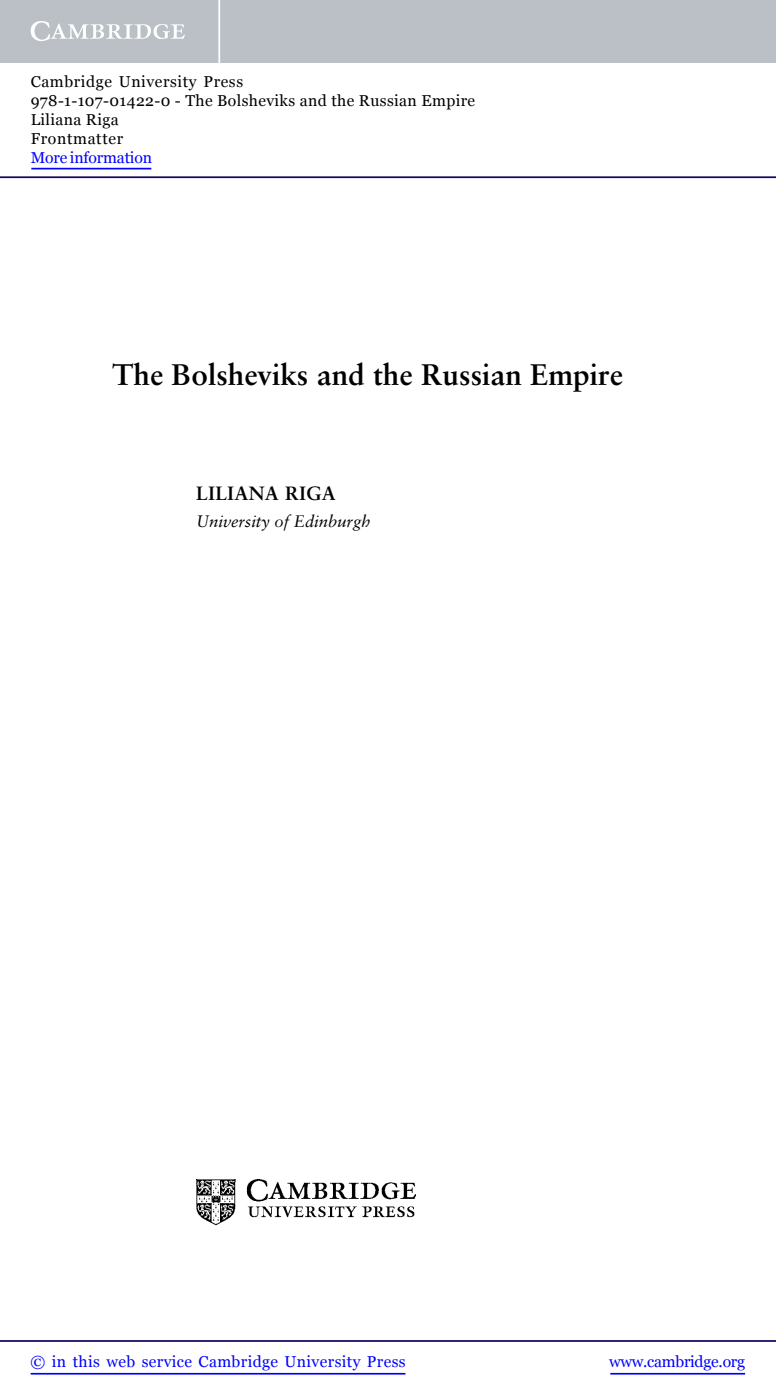
<style>
.page{position:relative;width:776px;height:1400px;background:#fff}
.page>*{position:absolute;margin:0;border:0;box-sizing:border-box;transform-origin:0 0}
.t1{font:700 29.75px "Sabon LT Std";color:#000}
.t2{font:700 19.25px "Sabon LT Std";letter-spacing:.025em;color:#000}
.t3{font:italic 16.62px "Sabon LT Std";color:#000}
.t4{font:15.75px/18.9px "Georgia";letter-spacing:.025em;color:#000}
.t5{font:15.75px "Georgia";letter-spacing:.025em;color:#00f}
.t6{font:15.75px "Georgia";letter-spacing:-.015em;color:#00f}
.t7{font:15.75px "Georgia";letter-spacing:-.01em;color:#00f}
</style>
<div class="page">
<img style="left:196px;top:1179px;width:219px;height:46px">
<div style="left:0;top:0;width:775px;height:63px;background:#bac0c6"></div>
<svg style="left:31px;top:21px;width:154px;height:20px"></svg>
<hr style="left:218px;top:0;width:2px;height:63px;background:#fff">
<hr style="left:0;top:176px;width:775px;height:2px;background:#150666">
<hr style="left:610px;top:1373px;width:134px;height:2px;background:#00f">
<hr style="left:0;top:1340px;width:775px;height:2px;background:#150666">
<hr style="left:31px;top:1373px;width:374px;height:2px;background:#00f">
<hr style="left:31px;top:168px;width:120px;height:1px;background:#00f">
<p class="t4" style="left:31px;top:72px;width:446px">Cambridge University Press<br>978-1-107-01422-0 - The Bolsheviks and the Russian Empire<br>Liliana Riga<br>Frontmatter</p>
<p class="t7" style="left:31px;top:148px;width:123px">More information</p>
<p class="t1" style="left:112px;top:356px;width:512px">The Bolsheviks and the Russian Empire</p>
<p class="t2" style="left:196px;top:482px;width:141px">Liliana Riga</p>
<p class="t3" style="left:196px;top:511px;width:176px">University of Edinburgh</p>
<p class="t5" style="left:31px;top:1352px;width:376px">© in this web service Cambridge University Press</p>
<p class="t6" style="left:608px;top:1352px;width:137px">www.cambridge.org</p>
</div>
